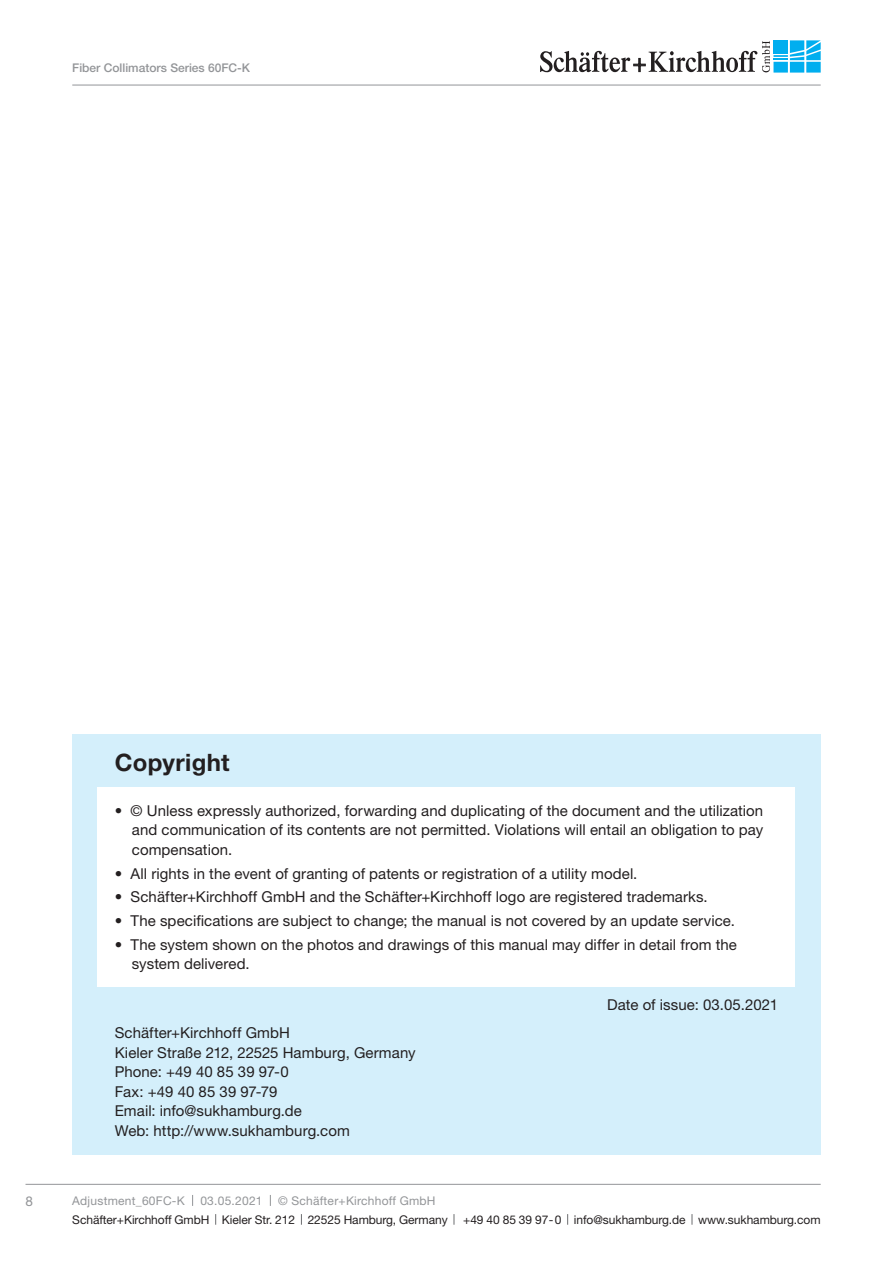
<style>
.page{position:relative;width:893px;height:1263px;background:#fff}
.page>*{position:absolute;margin:0;border:0;box-sizing:border-box;transform-origin:0 0}
.t1{font:700 24px "Helvetica Neue";letter-spacing:.015em;color:#231f20}
.t2{font:15px/19.5px "Helvetica Neue";letter-spacing:.005em;color:#231f20}
.t3{font:13.5px "Helvetica Neue";color:#939598}
.t4{font:12px "Helvetica Neue";letter-spacing:-.005em;color:#231f20}
.t5{font:12px "Helvetica Neue";letter-spacing:.02em;color:#939598}
.t6{font:500 12px "Helvetica Neue";color:#939598}
.s1{font-weight:500}
</style>
<div class="page">
<svg style="left:773px;top:72px;width:15px;height:1px"></svg>
<div style="left:790px;top:62px;width:14px;height:11px;background:#69cff5"></div>
<svg style="left:806px;top:72px;width:15px;height:1px"></svg>
<svg style="left:540px;top:40px;width:281px;height:32px"></svg>
<hr style="left:72px;top:85px;width:749px;height:1px;background:#939598">
<hr style="left:26px;top:1184px;width:795px;height:1px;background:#939598">
<div style="left:72px;top:734px;width:749px;height:421px;background:#d4effb"></div>
<div style="left:98px;top:787px;width:697px;height:200px;background:#fff"></div>
<p class="t6" style="left:72px;top:61px;width:179px">Fiber Collimators Series 60FC-K</p>
<p class="t3" style="left:26px;top:1193px;width:9px">8</p>
<p class="t1" style="left:115px;top:747px;width:116px">Copyright</p>
<p class="t2" style="left:132px;top:800px;width:633px;text-align:justify;text-indent:-17px"><span class="s1">•</span> © Unless expressly authorized, forwarding and duplicating of the document and the utilization and communication of its contents are not permitted. Violations will entail an obligation to pay compensation.</p>
<p class="t2" style="left:115px;top:863px;width:524px"><span class="s1">•</span> All rights in the event of granting of patents or registration of a utility model.</p>
<p class="t2" style="left:115px;top:887px;width:594px"><span class="s1">•</span> Schäfter+Kirchhoff GmbH and the Schäfter+Kirchhoff logo are registered trademarks.</p>
<p class="t2" style="left:115px;top:911px;width:622px"><span class="s1">•</span> The specifications are subject to change; the manual is not covered by an update service.</p>
<p class="t2" style="left:132px;top:934px;width:606px;text-indent:-17px"><span class="s1">•</span> The system shown on the photos and drawings of this manual may differ in detail from the system delivered.</p>
<p class="t2" style="left:607px;top:995px;width:173px">Date of issue: 03.05.2021</p>
<p class="t2" style="left:115px;top:1023px;width:302px">Schäfter+Kirchhoff GmbH<br>Kieler Straße 212, 22525 Hamburg, Germany<br>Phone: +49 40 85 39 97-0<br>Fax: +49 40 85 39 97-79<br>Email: info@sukhamburg.de<br>Web: http://www.sukhamburg.com</p>
<p class="t5" style="left:72px;top:1193px;width:114px">Adjustment_60FC-K</p>
<p class="t5" style="left:200px;top:1193px;width:64px">03.05.2021</p>
<p class="t5" style="left:278px;top:1193px;width:159px">© Schäfter+Kirchhoff GmbH</p>
<p class="t4" style="left:72px;top:1212px;width:377px">Schäfter+Kirchhoff GmbH Kieler Str. 212 22525 Hamburg, Germany</p>
<p class="t4" style="left:463px;top:1212px;width:359px">+49 40 85 39 97-0 info@sukhamburg.de www.sukhamburg.com</p>
</div>
